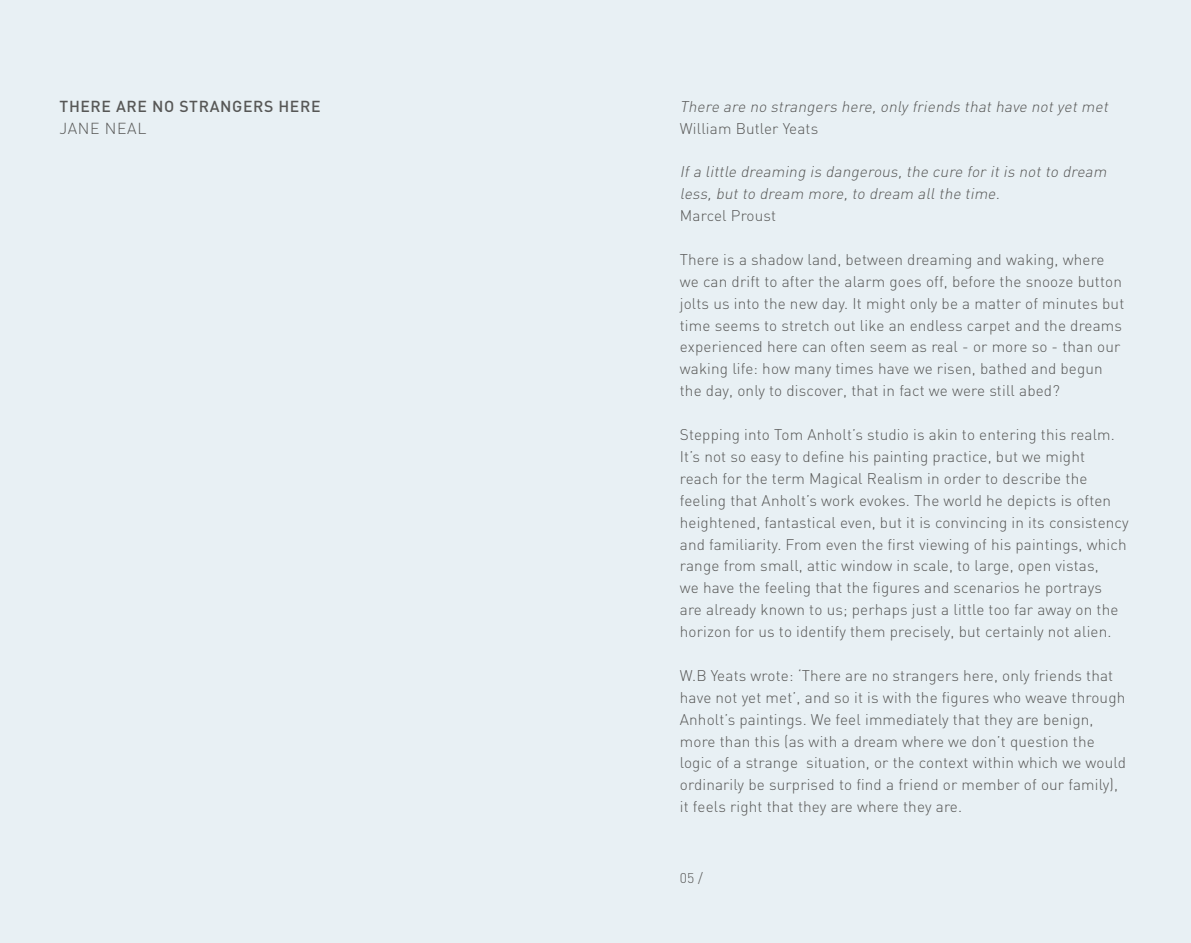
<style>
.page{position:relative;width:1191px;height:943px;background:#e8f0f4}
.page>*{position:absolute;margin:0;border:0;box-sizing:border-box;transform-origin:0 0}
.t1{font:500 15.75px "DIN";letter-spacing:.04em;color:#575756}
.t2{font:300 15.75px "DIN";letter-spacing:.04em;color:#575756}
.t3{font:300 15.4px/21.9px "DIN";letter-spacing:.01em;color:#575756}
.t4{font:italic 300 15.4px/21.9px "DIN";color:#575756}
.t5{font:300 14px "DIN";color:#575756}
</style>
<div class="page">
<p class="t1" style="left:60px;top:96px;width:262px">THERE ARE NO STRANGERS HERE</p>
<p class="t2" style="left:60px;top:118px;width:88px">JANE NEAL</p>
<p class="t4" style="left:680px;top:95px;width:433px">There are no strangers here,only friends thathave notyetmet</p>
<p class="t3" style="left:680px;top:116px;width:140px">William Butler Yeats</p>
<p class="t4" style="left:680px;top:160px;width:431px">Ifa little dreaming is dangerous,the cure for itis notto dream less,butto dream more,to dream allthe time.</p>
<p class="t3" style="left:680px;top:204px;width:98px">Marcel Proust</p>
<p class="t3" style="left:680px;top:248px;width:446px">There is a shadow land, between dreaming and waking, where we can drift to after the alarm goes off, before the snooze button jolts us into the new day. It might only be a matter of minutes but time seems to stretch out like an endless carpet and the dreams experienced here can often seem as real - or more so - than our waking life: how many times have we risen, bathed and begun the day, only to discover, that in fact we were still abed?</p>
<p class="t3" style="left:680px;top:423px;width:450px">Stepping into Tom Anholt’s studio is akin to entering this realm.<br>It’s not so easy to define his painting practice, but we might<br>reach for the term Magical Realism in order to describe the feeling that Anholt’s work evokes. The world he depicts is often heightened, fantastical even, but it is convincing in its consistency and familiarity. From even the first viewing of his paintings, which range from small, attic window in scale, to large, open vistas,<br>we have the feeling that the figures and scenarios he portrays<br>are already known to us; perhaps just a little too far away on the horizon for us to identify them precisely, but certainly not alien.</p>
<p class="t3" style="left:680px;top:663px;width:448px">W.B Yeats wrote: ‘There are no strangers here, only friends that have not yet met’, and so it is with the figures who weave through Anholt’s paintings. We feel immediately that they are benign, more than this (as with a dream where we don’t question the logic of a strange situation, or the context within which we would ordinarily be surprised to find a friend or member of our family), it feels right that they are where they are.</p>
<p class="t5" style="left:680px;top:869px;width:25px">05 /</p>
</div>
